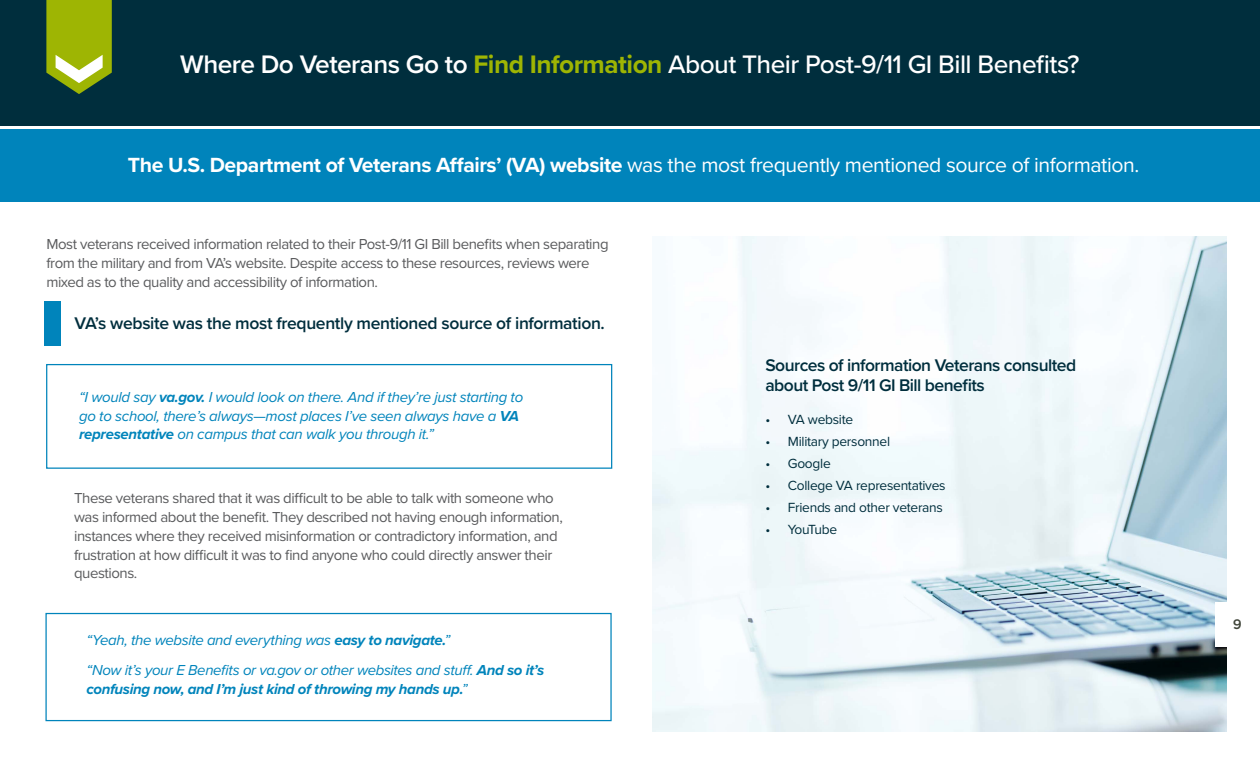
<style>
.page{position:relative;width:1260px;height:765px;background:#fff}
.page>*{position:absolute;margin:0;border:0;box-sizing:border-box;transform-origin:0 0}
.t1{font:500 26.25px "Proxima Nova";letter-spacing:-.02em;color:#fff}
.t2{font:21.25px "Proxima Nova";letter-spacing:-.02em;color:#fff}
.t3{font:600 17.5px/20px "Proxima Nova";letter-spacing:-.03em;color:#002e3d}
.t4{font:15px/18.8px "Proxima Nova";letter-spacing:-.03em;color:#5a5b5d}
.t5{font:italic 15px/18.8px "Proxima Nova";letter-spacing:-.02em;color:#0084bb}
.t6{font:italic 700 15px "Proxima Nova";letter-spacing:-.025em;color:#0084bb}
.t7{font:13.75px "Proxima Nova";letter-spacing:-.02em;color:#002e3d}
.t8{font:13.75px "Proxima Nova";letter-spacing:-.065em;color:#002e3d}
.t9{font:500 13.75px "Gotham";color:#40453a}
.s1{font-weight:600}
.s2{font-weight:700;color:#9eb503}
.s3{font-weight:700}
.s4{font-weight:400}
</style>
<div class="page">
<img style="left:652px;top:236px;width:574px;height:495px">
<div style="left:1215px;top:602px;width:45px;height:45px;background:#fff"></div>
<div style="left:45px;top:613px;width:567px;height:108px;background:#fff;border:1px solid #0084bb"></div>
<div style="left:46px;top:364px;width:566px;height:105px;background:#fff;border:1px solid #0084bb"></div>
<div style="left:0;top:0;width:1260px;height:125px;background:#002e3d"></div>
<svg style="left:46px;top:0;width:66px;height:94px;background:#94ab22"></svg>
<div style="left:0;top:129px;width:1260px;height:73px;background:#0084bb"></div>
<div style="left:44px;top:301px;width:16px;height:45px;background:#0084bb"></div>
<h1 class="t1" style="left:180px;top:45px;width:901px"><span class="s1">Where Do Veterans Go to</span> <span class="s2">Find Information</span> About Their Post-9/11 GI Bill Benefits?</h1>
<h2 class="t2" style="left:128px;top:149px;width:1013px"><span class="s3">The U.S. Department of Veterans Affairs’ (VA) website</span> was the most frequently mentioned source of information.</h2>
<p class="t4" style="left:46px;top:234px;width:564px">Most veterans received information related to their Post-9/11 GI Bill benefits when separating from the military and from VA’s website. Despite access to these resources, reviews were mixed as to the quality and accessibility of information.</p>
<p class="t3" style="left:75px;top:313px;width:532px">VA’s website was the most frequently mentioned source of information.</p>
<p class="t5" style="left:79px;top:387px;width:446px">“I would say <span class="s3">va.gov.</span> I would look on there. And if they’re just starting to go to school, there’s always—most places I’ve seen always have a <span class="s3">VA representative</span> on campus that can walk you through it.”</p>
<p class="t4" style="left:74px;top:488px;width:490px">These veterans shared that it was difficult to be able to talk with someone who was informed about the benefit. They described not having enough information, instances where they received misinformation or contradictory information, and frustration at how difficult it was to find anyone who could directly answer their questions.</p>
<p class="t5" style="left:86px;top:624px;width:459px;line-height:30px">“Yeah, the website and everything was <span class="s3">easy to navigate.</span>”<br>“Now it’s your E Benefits or va.gov or other websites and stuff. <span class="s3">And so it’s</span></p>
<p class="t6" style="left:86px;top:678px;width:383px">confusing now, and I’m just kind of throwing my hands up.<span class="s4">”</span></p>
<p class="t3" style="left:765px;top:355px;width:312px">Sources of information Veterans consulted about Post 9/11 GI Bill benefits</p>
<p class="t7" style="left:765px;top:410px;width:89px">• VA website</p>
<p class="t7" style="left:765px;top:432px;width:126px">• Military personnel</p>
<p class="t7" style="left:765px;top:453px;width:67px">• Google</p>
<p class="t7" style="left:765px;top:475px;width:182px">• College VA representatives</p>
<p class="t7" style="left:765px;top:497px;width:179px">• Friends and other veterans</p>
<p class="t8" style="left:765px;top:519px;width:73px">• YouTube</p>
<p class="t9" style="left:1233px;top:615px;width:11px">9</p>
</div>
